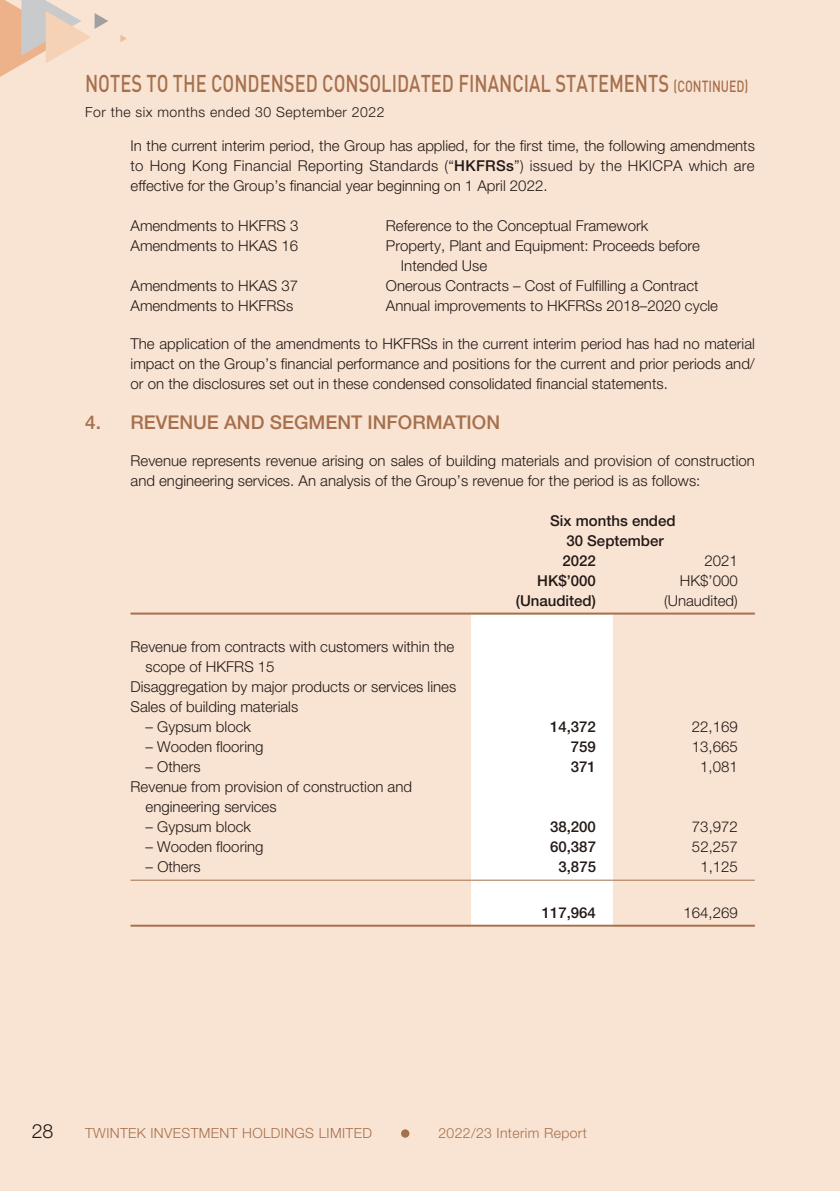
<style>
.page{position:relative;width:840px;height:1191px;background:#fff}
.page>*{position:absolute;margin:0;border:0;box-sizing:border-box;transform-origin:0 0}
.t1{font:500 24px "DIN Pro";color:#a6704c;scale:.76 1}
.t2{font:300 19.6px "Helvetica Neue LT Std";color:#231916}
.t3{font:500 19px "Helvetica Neue LT Std";color:#a6704c}
.t4{font:300 15px/20px "Helvetica Neue LT Std";color:#231916}
.t5{font:500 15px/20px "Helvetica Neue LT Std";color:#231916}
.t6{font:300 14px "Helvetica Neue LT Std";letter-spacing:.025em;color:#a6704c}
.t7{font:300 14px "Helvetica Neue LT Std";letter-spacing:.035em;color:#231916}
.s1{font-size:16px}
.s2{font-weight:500}
</style>
<div class="page">
<div style="left:0;top:0;width:839px;height:1191px;background:#f9e4d4"></div>
<svg style="left:120px;top:35px;width:7px;height:7px"></svg>
<svg style="left:0;top:0;width:108px;height:77px"></svg>
<div style="left:401px;top:1129px;width:8px;height:8px;background:#a6704c;border-radius:50%"></div>
<div style="left:471px;top:614px;width:141px;height:310px;background:#fff"></div>
<hr style="left:130px;top:612px;width:341px;height:2px;background:#a6704c">
<hr style="left:471px;top:612px;width:141px;height:2px;background:#a6704c">
<hr style="left:612px;top:612px;width:142px;height:2px;background:#a6704c">
<hr style="left:130px;top:879px;width:341px;height:1px;background:#a6704c">
<hr style="left:471px;top:879px;width:141px;height:1px;background:#a6704c">
<hr style="left:612px;top:879px;width:142px;height:1px;background:#a6704c">
<hr style="left:130px;top:924px;width:341px;height:2px;background:#a6704c">
<hr style="left:471px;top:924px;width:141px;height:2px;background:#a6704c">
<hr style="left:612px;top:924px;width:142px;height:2px;background:#a6704c">
<h1 class="t1" style="left:85px;top:64px;width:873px">NOTES TO THE CONDENSED CONSOLIDATED FINANCIAL STATEMENTS <span class="s1">(CONTINUED)</span></h1>
<p class="t7" style="left:85px;top:103px;width:301px">For the six months ended 30 September 2022</p>
<p class="t4" style="left:130px;top:136px;width:625px;text-align:justify">In the current interim period, the Group has applied, for the first time, the following amendments to Hong Kong Financial Reporting Standards (“<span class="s2">HKFRSs</span>”) issued by the HKICPA which are effective for the Group’s financial year beginning on 1 April 2022.</p>
<p class="t4" style="left:130px;top:216px;width:169px">Amendments to HKFRS 3</p>
<p class="t4" style="left:386px;top:216px;width:264px">Reference to the Conceptual Framework</p>
<p class="t4" style="left:130px;top:236px;width:169px">Amendments to HKAS 16</p>
<p class="t4" style="left:401px;top:236px;width:300px;text-indent:-15px">Property, Plant and Equipment: Proceeds before<br>Intended Use</p>
<p class="t4" style="left:130px;top:276px;width:169px">Amendments to HKAS 37</p>
<p class="t4" style="left:386px;top:276px;width:314px">Onerous Contracts – Cost of Fulfilling a Contract</p>
<p class="t4" style="left:130px;top:296px;width:164px">Amendments to HKFRSs</p>
<p class="t4" style="left:386px;top:296px;width:333px">Annual improvements to HKFRSs 2018–2020 cycle</p>
<p class="t4" style="left:130px;top:333px;width:625px;text-align:justify">The application of the amendments to HKFRSs in the current interim period has had no material impact on the Group’s financial performance and positions for the current and prior periods and/ or on the disclosures set out in these condensed consolidated financial statements.</p>
<p class="t3" style="left:85px;top:411px;width:416px">4. REVENUE AND SEGMENT INFORMATION</p>
<p class="t4" style="left:130px;top:450px;width:625px">Revenue represents revenue arising on sales of building materials and provision of construction and engineering services. An analysis of the Group’s revenue for the period is as follows:</p>
<p class="t5" style="left:562px;top:510px;width:115px;text-indent:-12px">Six months ended<br>30 September<br>2022</p>
<p class="t4" style="left:704px;top:550px;width:35px">2021</p>
<p class="t5" style="left:537px;top:570px;width:60px">HK$’000</p>
<p class="t4" style="left:679px;top:570px;width:59px">HK$’000</p>
<p class="t5" style="left:515px;top:590px;width:82px">(Unaudited)</p>
<p class="t4" style="left:663px;top:590px;width:75px">(Unaudited)</p>
<p class="t4" style="left:130px;top:636px;width:325px">Revenue from contracts with customers within the</p>
<p class="t4" style="left:145px;top:656px;width:130px">scope of HKFRS 15</p>
<p class="t4" style="left:130px;top:676px;width:327px">Disaggregation by major products or services lines</p>
<p class="t4" style="left:130px;top:696px;width:169px">Sales of building materials</p>
<p class="t4" style="left:145px;top:716px;width:107px">– Gypsum block</p>
<p class="t5" style="left:549px;top:716px;width:47px">14,372</p>
<p class="t4" style="left:691px;top:716px;width:47px">22,169</p>
<p class="t4" style="left:145px;top:736px;width:119px">– Wooden flooring</p>
<p class="t5" style="left:570px;top:736px;width:27px">759</p>
<p class="t4" style="left:691px;top:736px;width:47px">13,665</p>
<p class="t4" style="left:145px;top:756px;width:57px">– Others</p>
<p class="t5" style="left:570px;top:756px;width:27px">371</p>
<p class="t4" style="left:700px;top:756px;width:39px">1,081</p>
<p class="t4" style="left:145px;top:776px;width:268px;text-indent:-15px">Revenue from provision of construction and engineering services</p>
<p class="t4" style="left:145px;top:816px;width:107px">– Gypsum block</p>
<p class="t5" style="left:549px;top:816px;width:47px">38,200</p>
<p class="t4" style="left:691px;top:816px;width:47px">73,972</p>
<p class="t4" style="left:145px;top:836px;width:119px">– Wooden flooring</p>
<p class="t5" style="left:549px;top:836px;width:47px">60,387</p>
<p class="t4" style="left:691px;top:836px;width:47px">52,257</p>
<p class="t4" style="left:145px;top:856px;width:57px">– Others</p>
<p class="t5" style="left:558px;top:856px;width:39px">3,875</p>
<p class="t4" style="left:700px;top:856px;width:39px">1,125</p>
<p class="t5" style="left:541px;top:902px;width:56px">117,964</p>
<p class="t4" style="left:683px;top:902px;width:56px">164,269</p>
<h2 class="t2" style="left:32px;top:1119px;width:23px">28</h2>
<p class="t6" style="left:85px;top:1124px;width:288px">TWINTEK INVESTMENT HOLDINGS LIMITED</p>
<p class="t6" style="left:438px;top:1124px;width:150px">2022/23 Interim Report</p>
</div>
